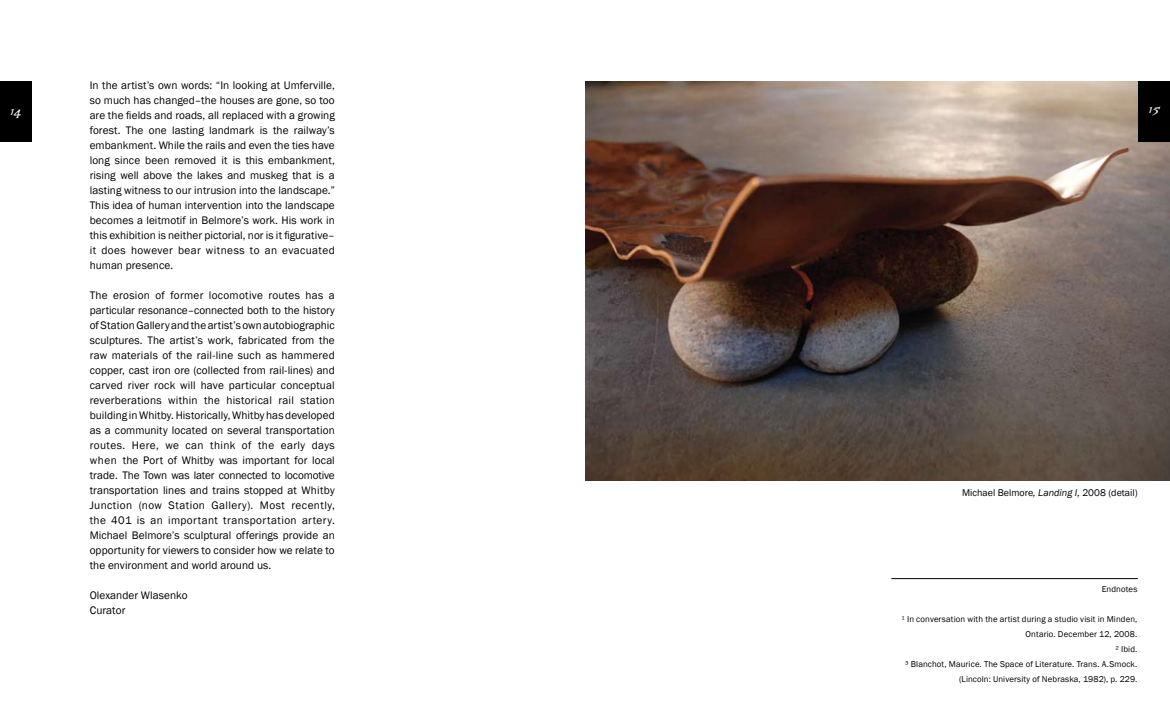
<style>
.page{position:relative;width:1170px;height:720px;background:#fff}
.page>*{position:absolute;margin:0;border:0;box-sizing:border-box;transform-origin:0 0}
.t1{font:11.25px/15px "Franklin Gothic";letter-spacing:.005em;color:#000;text-align:justify}
.t2{font:italic 11.25px "Telegdi";color:#fff}
.t3{font:10px "Franklin Gothic";color:#000}
.t4{font:8.75px/15px "Franklin Gothic";letter-spacing:.015em;color:#000;text-align:right}
.s1{font-style:italic}
</style>
<div class="page">
<img style="left:585px;top:81px;width:584px;height:399px">
<div style="left:1137px;top:81px;width:32px;height:60px;background:#000"></div>
<div style="left:0;top:81px;width:32px;height:60px;background:#000"></div>
<hr style="left:891px;top:578px;width:246px;height:1px;background:#000">
<p class="t1" style="left:90px;top:78px;width:247px">In the artist’s own words: “In looking at Umferville, so much has changed–the houses are gone, so too are the fields and roads, all replaced with a growing forest. The one lasting landmark is the railway’s embankment. While the rails and even the ties have long since been removed it is this embankment, rising well above the lakes and muskeg that is a lasting witness to our intrusion into the landscape.” This idea of human intervention into the landscape becomes a leitmotif in Belmore’s work. His work in this exhibition is neither pictorial, nor is it figurative– it does however bear witness to an evacuated human presence.</p>
<p class="t1" style="left:90px;top:288px;width:247px">The erosion of former locomotive routes has a particular resonance–connected both to the history of Station Gallery and the artist’s own autobiographic sculptures. The artist’s work, fabricated from the raw materials of the rail-line such as hammered copper, cast iron ore (collected from rail-lines) and carved river rock will have particular conceptual reverberations within the historical rail station building in Whitby. Historically, Whitby has developed as a community located on several transportation routes. Here, we can think of the early days when the Port of Whitby was important for local trade. The Town was later connected to locomotive transportation lines and trains stopped at Whitby Junction (now Station Gallery). Most recently, the 401 is an important transportation artery.<br>Michael Belmore’s sculptural offerings provide an opportunity for viewers to consider how we relate to the environment and world around us.</p>
<p class="t1" style="left:90px;top:588px;width:99px">Olexander Wlasenko<br>Curator</p>
<p class="t2" style="left:10px;top:102px;width:12px">14</p>
<p class="t2" style="left:1148px;top:100px;width:12px">15</p>
<p class="t3" style="left:962px;top:486px;width:177px">Michael Belmore<span class="s1">, Landing I,</span> 2008 (detail)</p>
<p class="t4" style="left:1101px;top:581px;width:37px">Endnotes</p>
<p class="t4" style="left:901px;top:611px;width:237px">¹ In conversation with the artist during a studio visit in Minden, Ontario. December 12, 2008.<br>² Ibid.<br>³ Blanchot, Maurice. The Space of Literature. Trans. A.Smock. (Lincoln: University of Nebraska, 1982), p. 229.</p>
</div>
